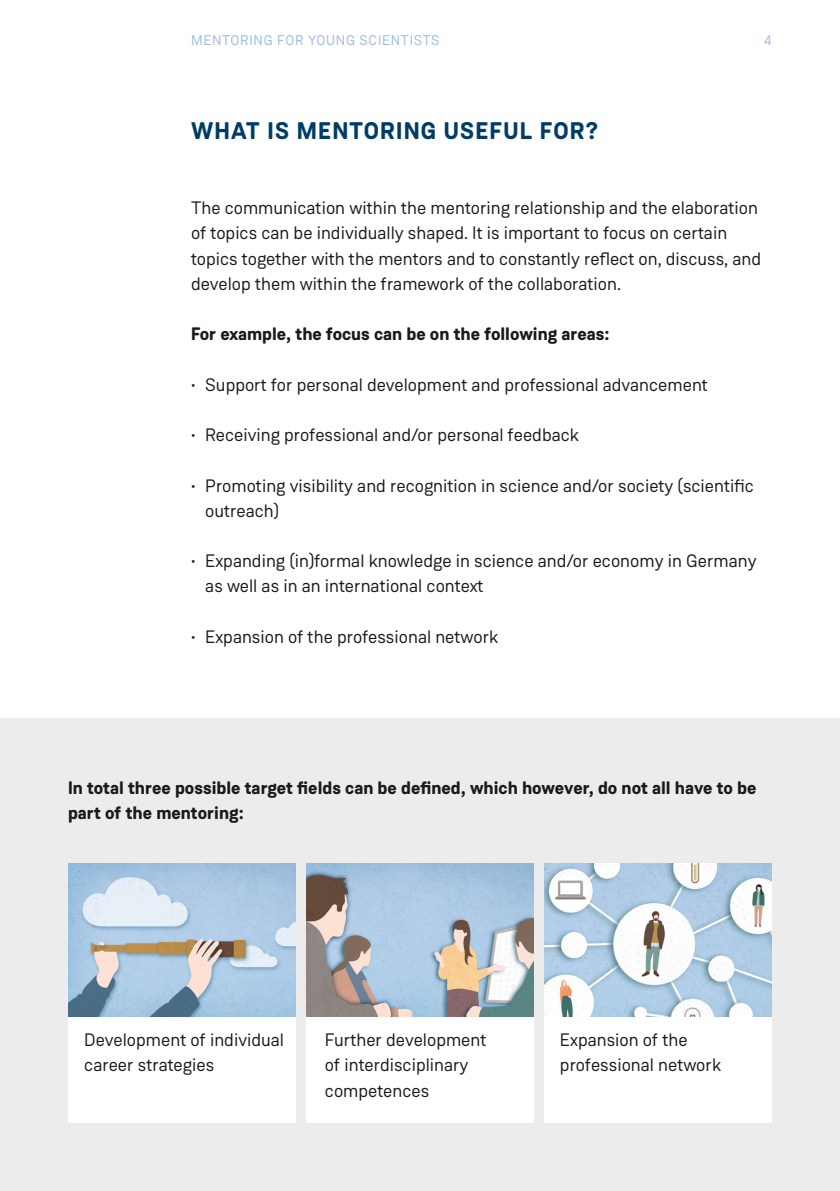
<style>
.page{position:relative;width:840px;height:1191px;background:#fff}
.page>*{position:absolute;margin:0;border:0;box-sizing:border-box;transform-origin:0 0}
.Head{font:700 24px "Weissenhof Grotesk";letter-spacing:.05em;color:#003d66}
.t1{font:18px/25.2px "Weissenhof Grotesk";color:#1a1a18}
.p_bold{font:700 18px/25.2px "Weissenhof Grotesk";color:#1a1a18}
.t2{font:14px "Weissenhof Grotesk";letter-spacing:.05em;color:#97b9e2}
</style>
<div class="page">
<div style="left:0;top:718px;width:839px;height:473px;background:#ececed"></div>
<div style="left:68px;top:1011px;width:227px;height:111px;background:#fff"></div>
<div style="left:306px;top:1011px;width:227px;height:111px;background:#fff"></div>
<div style="left:544px;top:1011px;width:227px;height:111px;background:#fff"></div>
<img style="left:68px;top:863px;width:227px;height:153px">
<img style="left:544px;top:863px;width:227px;height:153px">
<img style="left:306px;top:863px;width:226px;height:153px">
<p class="t2" style="left:191px;top:31px;width:250px">MENTORING FOR YOUNG SCIENTISTS</p>
<p class="t2" style="left:763px;top:31px;width:9px">4</p>
<p class="Head" style="left:191px;top:115px;width:408px">WHAT IS MENTORING USEFUL FOR?</p>
<p class="t1" style="left:191px;top:195px;width:571px">The communication within the mentoring relationship and the elaboration of topics can be individually shaped. It is important to focus on certain topics together with the mentors and to constantly reflect on, discuss, and develop them within the framework of the collaboration.</p>
<p class="p_bold" style="left:191px;top:322px;width:419px">For example, the focus can be on the following areas:</p>
<p class="t1" style="left:191px;top:372px;width:518px">• Support for personal development and professional advancement</p>
<p class="t1" style="left:191px;top:422px;width:389px">• Receiving professional and/or personal feedback</p>
<p class="t1" style="left:205px;top:473px;width:550px;text-indent:-14px">• Promoting visibility and recognition in science and/or society (scientific outreach)</p>
<p class="t1" style="left:205px;top:548px;width:552px;text-indent:-14px">• Expanding (in)formal knowledge in science and/or economy in Germany as well as in an international context</p>
<p class="t1" style="left:191px;top:624px;width:308px">• Expansion of the professional network</p>
<p class="p_bold" style="left:68px;top:775px;width:689px">In total three possible target fields can be defined, which however, do not all have to be part of the mentoring:</p>
<p class="t1" style="left:84px;top:1027px;width:201px">Development of individual career strategies</p>
<p class="t1" style="left:325px;top:1027px;width:163px">Further development of interdisciplinary competences</p>
<p class="t1" style="left:559px;top:1027px;width:163px">Expansion of the professional network</p>
</div>
